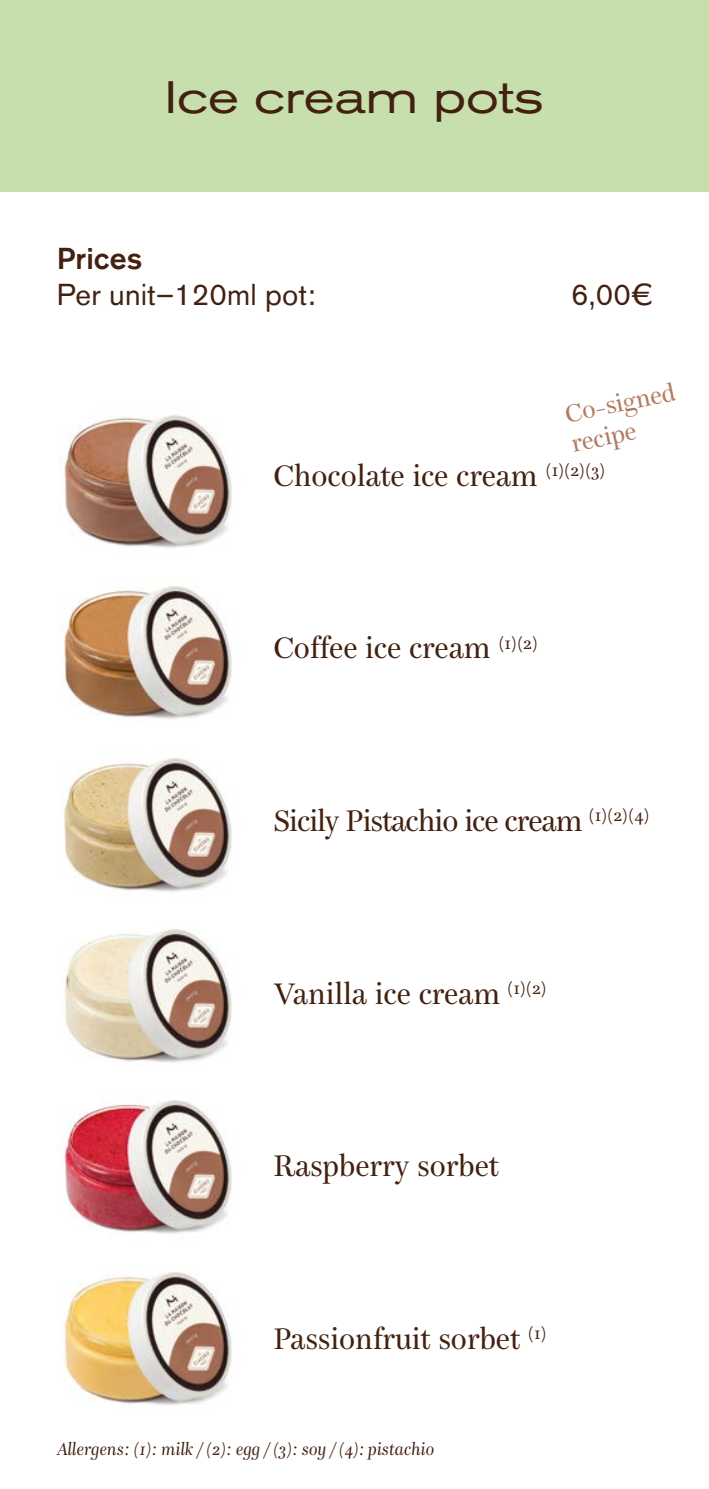
<style>
.page{position:relative;width:709px;height:1489px;background:#fff}
.page>*{position:absolute;margin:0;border:0;box-sizing:border-box;transform-origin:0 0}
.t1{font:expanded 45px "Akzidenz Grotesk BQ";color:#422110}
.t2{font:30px "Bohemia LT Std";color:#422110}
.t3{font:30px "Bohemia LT Std";letter-spacing:-.03em;color:#422110}
.t4{font:30px "Akzidenz Grotesk BQ";letter-spacing:.005em;color:#422110}
.t5{font:500 30px "Akzidenz Grotesk BQ";letter-spacing:.005em;color:#422110}
.t6{font:25px/30px "Bohemia LT Std";color:#b17b61}
.t7{font:italic 17.5px "Bohemia LT Std";color:#422110}
</style>
<div class="page">
<div style="left:0;top:0;width:709px;height:191px;background:#c7dfac"></div>
<img style="left:59px;top:415px;width:173px;height:133px">
<img style="left:62px;top:586px;width:170px;height:133px">
<img style="left:63px;top:758px;width:169px;height:134px">
<img style="left:63px;top:1272px;width:169px;height:133px">
<img style="left:61px;top:1100px;width:171px;height:134px">
<img style="left:65px;top:929px;width:167px;height:134px">
<h1 class="t1" style="left:165px;top:71px;width:380px">Ice cream pots</h1>
<p class="t5" style="left:57px;top:240px;width:87px">Prices</p>
<p class="t4" style="left:57px;top:277px;width:260px">Per unit–120ml pot:</p>
<p class="t4" style="left:571px;top:277px;width:82px">6,00€</p>
<p class="t6" style="left:562px;top:400px;width:113px;rotate:-12deg">Co-signed recipe</p>
<p class="t2" style="left:273px;top:457px;width:333px">Chocolate ice cream <sup>(1)(2)(3)</sup></p>
<p class="t2" style="left:273px;top:629px;width:266px">Coffee ice cream <sup>(1)(2)</sup></p>
<p class="t3" style="left:273px;top:802px;width:377px">Sicily Pistachio ice cream <sup>(1)(2)(4)</sup></p>
<p class="t2" style="left:273px;top:974px;width:275px">Vanilla ice cream <sup>(1)(2)</sup></p>
<p class="t2" style="left:273px;top:1147px;width:227px">Raspberry sorbet</p>
<p class="t2" style="left:273px;top:1319px;width:275px">Passionfruit sorbet <sup>(1)</sup></p>
<p class="t7" style="left:57px;top:1437px;width:379px">Allergens: (1): milk / (2): egg / (3): soy / (4): pistachio</p>
</div>
